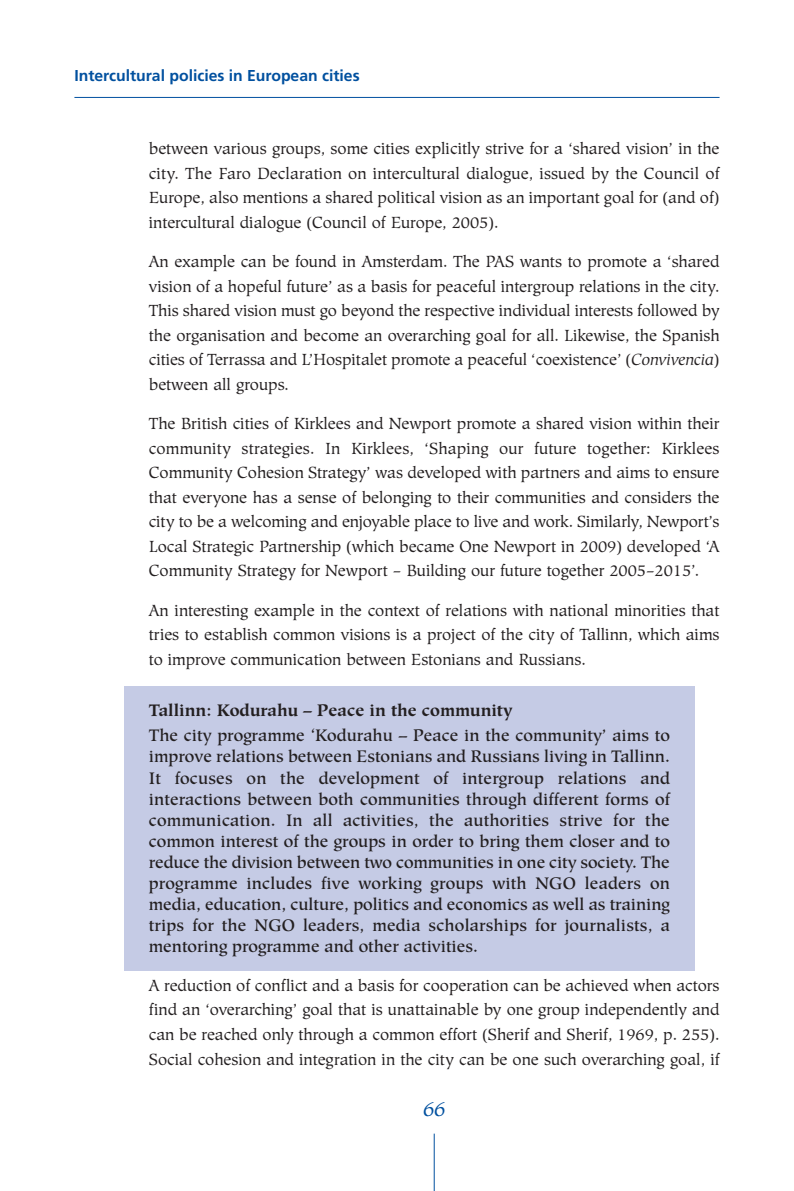
<style>
.page{position:relative;width:794px;height:1191px;background:#fff}
.page>*{position:absolute;margin:0;border:0;box-sizing:border-box;transform-origin:0 0}
.t1{font:21px "Hiroshige Boo Ita";color:#01509f}
.t2{font:16.62px/24.5px "Hiroshige Boo";color:#231f20;text-align:justify}
.t3{font:500 16.62px/21px "Hiroshige";color:#231f20;text-align:justify}
.t4{font:700 16.62px "Hiroshige";color:#231f20}
.t5{font:700 15.75px "Frutiger";color:#01509f}
.s1{font-family:"Hiroshige Boo Ita"}
</style>
<div class="page">
<div style="left:124px;top:686px;width:570px;height:284px;background:#c5cbe5"></div>
<hr style="left:434px;top:1133px;width:1px;height:58px;background:#01509f">
<hr style="left:74px;top:97px;width:645px;height:1px;background:#01509f">
<p class="t5" style="left:74px;top:69px;width:287px">Intercultural policies in European cities</p>
<p class="t2" style="left:149px;top:136px;width:572px">between various groups, some cities explicitly strive for a ‘shared vision’ in the city. The Faro Declaration on intercultural dialogue, issued by the Council of Europe, also mentions a shared political vision as an important goal for (and of) intercultural dialogue (Council of Europe, 2005).</p>
<p class="t2" style="left:149px;top:249px;width:572px">An example can be found in Amsterdam. The PAS wants to promote a ‘shared vision of a hopeful future’ as a basis for peaceful intergroup relations in the city.<br>This shared vision must go beyond the respective individual interests followed by the organisation and become an overarching goal for all. Likewise, the Spanish cities of Terrassa and L’Hospitalet promote a peaceful ‘coexistence’ (<span class="s1">Convivencia</span>) between all groups<span class="s1">.</span></p>
<p class="t2" style="left:149px;top:411px;width:572px">The British cities of Kirklees and Newport promote a shared vision within their community strategies. In Kirklees, ‘Shaping our future together: Kirklees Community Cohesion Strategy’ was developed with partners and aims to ensure that everyone has a sense of belonging to their communities and considers the city to be a welcoming and enjoyable place to live and work. Similarly, Newport’s Local Strategic Partnership (which became One Newport in 2009) developed ‘A Community Strategy for Newport – Building our future together 2005–2015’.</p>
<p class="t2" style="left:149px;top:598px;width:572px">An interesting example in the context of relations with national minorities that tries to establish common visions is a project of the city of Tallinn, which aims to improve communication between Estonians and Russians.</p>
<p class="t4" style="left:149px;top:703px;width:365px">Tallinn: Kodurahu – Peace in the community</p>
<p class="t3" style="left:149px;top:727px;width:522px">The city programme ‘Kodurahu – Peace in the community’ aims to improve relations between Estonians and Russians living in Tallinn.<br>It focuses on the development of intergroup relations and interactions between both communities through different forms of communication. In all activities, the authorities strive for the common interest of the groups in order to bring them closer and to reduce the division between two communities in one city society. The programme includes five working groups with NGO leaders on media, education, culture, politics and economics as well as training trips for the NGO leaders, media scholarships for journalists, a mentoring programme and other activities.</p>
<p class="t2" style="left:149px;top:973px;width:572px">A reduction of conflict and a basis for cooperation can be achieved when actors find an ‘overarching’ goal that is unattainable by one group independently and can be reached only through a common effort (Sherif and Sherif, 1969, p. 255).<br>Social cohesion and integration in the city can be one such overarching goal, if</p>
<p class="t1" style="left:423px;top:1096px;width:24px">66</p>
</div>
